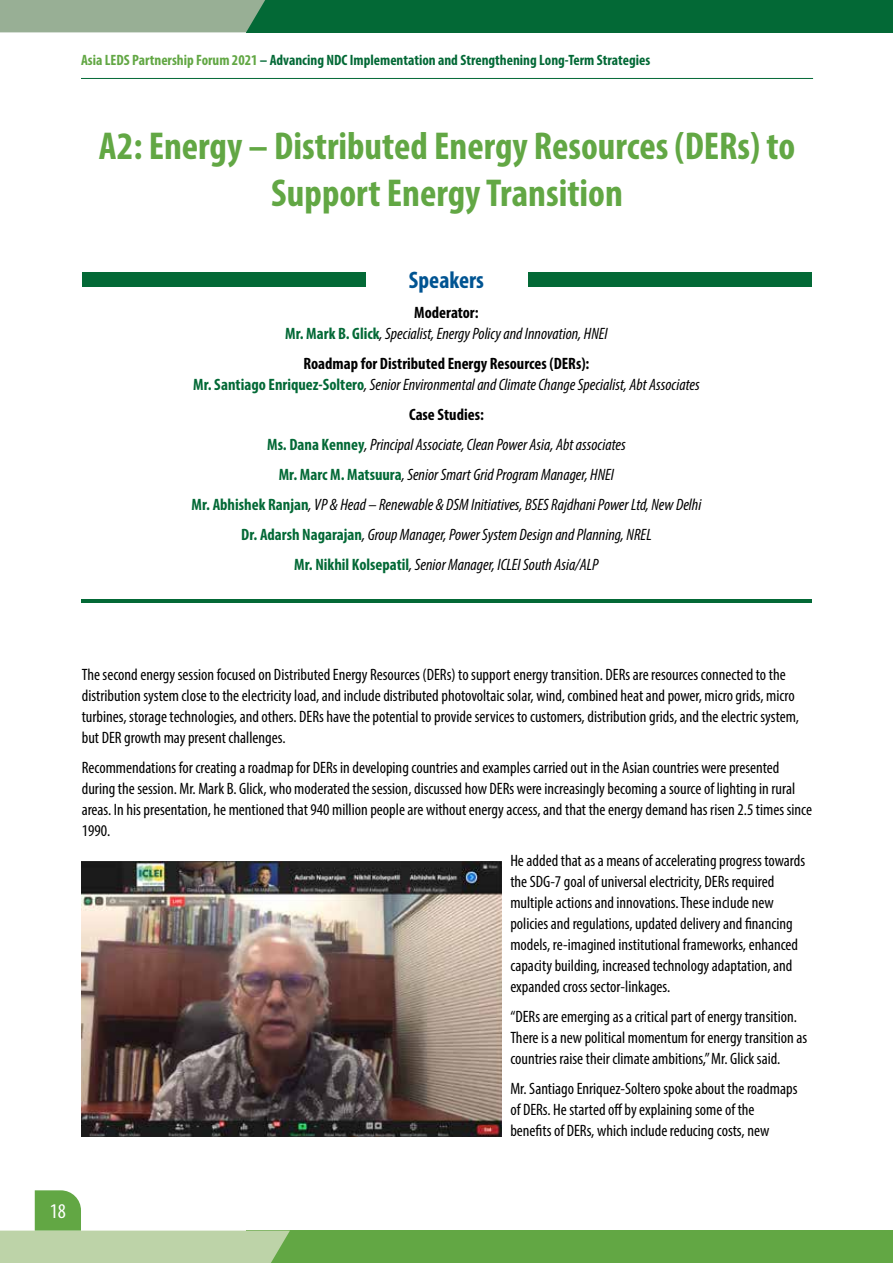
<style>
.page{position:relative;width:893px;height:1263px;background:#fff}
.page>*{position:absolute;margin:0;border:0;box-sizing:border-box;transform-origin:0 0}
.t1{font:700 condensed 39px/46.8px "Myriad Pro";color:#62a744;text-align:center}
.t2{font:700 condensed 24px "Myriad Pro";color:#005492}
.t3{font:condensed 21px "Myriad Pro";color:#fff}
.t4{font:condensed 16.5px/21px "Myriad Pro";color:#000}
.t5{font:italic condensed 16.5px/30px "Myriad Pro";color:#000;text-align:center}
.t6{font:700 condensed 15px "Myriad Pro";color:#036936}
.s1{color:#62a744}
.s2{font-weight:700;font-style:normal}
.s3{font-weight:700;font-style:normal;color:#036936}
</style>
<div class="page">
<div style="left:246px;top:1230px;width:647px;height:33px;background:#62a744"></div>
<div style="left:246px;top:0;width:647px;height:32px;background:#036936"></div>
<div style="left:0;top:0;width:265px;height:32px;background:#98af95"></div>
<svg style="left:0;top:1190px;width:290px;height:73px"></svg>
<hr style="left:81px;top:78px;width:732px;height:1px;background:#036936">
<div style="left:82px;top:272px;width:284px;height:14px;background:#036936"></div>
<hr style="left:82px;top:599px;width:730px;height:4px;background:#036936">
<div style="left:528px;top:272px;width:284px;height:14px;background:#036936"></div>
<img style="left:81px;top:861px;width:420px;height:276px">
<p class="t6" style="left:81px;top:51px;width:571px"><span class="s1">Asia LEDS Partnership Forum 2021</span> – Advancing NDC Implementation and Strengthening Long-Term Strategies</p>
<h1 class="t1" style="left:99px;top:122px;width:698px">A2: Energy – Distributed Energy Resources (DERs) to<br>Support Energy Transition</h1>
<h2 class="t2" style="left:409px;top:265px;width:77px">Speakers</h2>
<p class="t5" style="left:285px;top:302px;width:324px;line-height:21px"><span class="s2">Moderator:<br></span><span class="s3">Mr. Mark B. Glick</span>, Specialist, Energy Policy and Innovation, HNEI</p>
<p class="t5" style="left:193px;top:353px;width:508px;line-height:21px"><span class="s2">Roadmap for Distributed Energy Resources (DERs):<br></span><span class="s3">Mr. Santiago Enriquez-Soltero</span>, Senior Environmental and Climate Change Specialist, Abt Associates</p>
<p class="t5" style="left:192px;top:399px;width:511px"><span class="s2">Case Studies:<br></span><span class="s3">Ms. Dana Kenney</span>, Principal Associate, Clean Power Asia, Abt associates<br><span class="s3">Mr. Marc M. Matsuura</span>, Senior Smart Grid Program Manager, HNEI<br><span class="s3">Mr. Abhishek Ranjan</span>, VP &amp; Head – Renewable &amp; DSM Initiatives, BSES Rajdhani Power Ltd, New Delhi <span class="s3">Dr. Adarsh Nagarajan</span>, Group Manager, Power System Design and Planning, NREL<br><span class="s3">Mr. Nikhil Kolsepatil</span>, Senior Manager, ICLEI South Asia/ALP</p>
<p class="t4" style="left:82px;top:664px;width:719px">The second energy session focused on Distributed Energy Resources (DERs) to support energy transition. DERs are resources connected to the distribution system close to the electricity load, and include distributed photovoltaic solar, wind, combined heat and power, micro grids, micro turbines, storage technologies, and others. DERs have the potential to provide services to customers, distribution grids, and the electric system, but DER growth may present challenges.</p>
<p class="t4" style="left:82px;top:757px;width:732px">Recommendations for creating a roadmap for DERs in developing countries and examples carried out in the Asian countries were presented during the session. Mr. Mark B. Glick, who moderated the session, discussed how DERs were increasingly becoming a source of lighting in rural areas. In his presentation, he mentioned that 940 million people are without energy access, and that the energy demand has risen 2.5 times since 1990.</p>
<p class="t4" style="left:510px;top:850px;width:296px">He added that as a means of accelerating progress towards the SDG-7 goal of universal electricity, DERs required multiple actions and innovations. These include new policies and regulations, updated delivery and financing models, re-imagined institutional frameworks, enhanced capacity building, increased technology adaptation, and expanded cross sector-linkages.</p>
<p class="t4" style="left:510px;top:1006px;width:298px">“DERs are emerging as a critical part of energy transition.<br>There is a new political momentum for energy transition as countries raise their climate ambitions,” Mr. Glick said.</p>
<p class="t4" style="left:510px;top:1078px;width:289px">Mr. Santiago Enriquez-Soltero spoke about the roadmaps of DERs. He started off by explaining some of the benefits of DERs, which include reducing costs, new</p>
<p class="t3" style="left:50px;top:1198px;width:18px">18</p>
</div>
